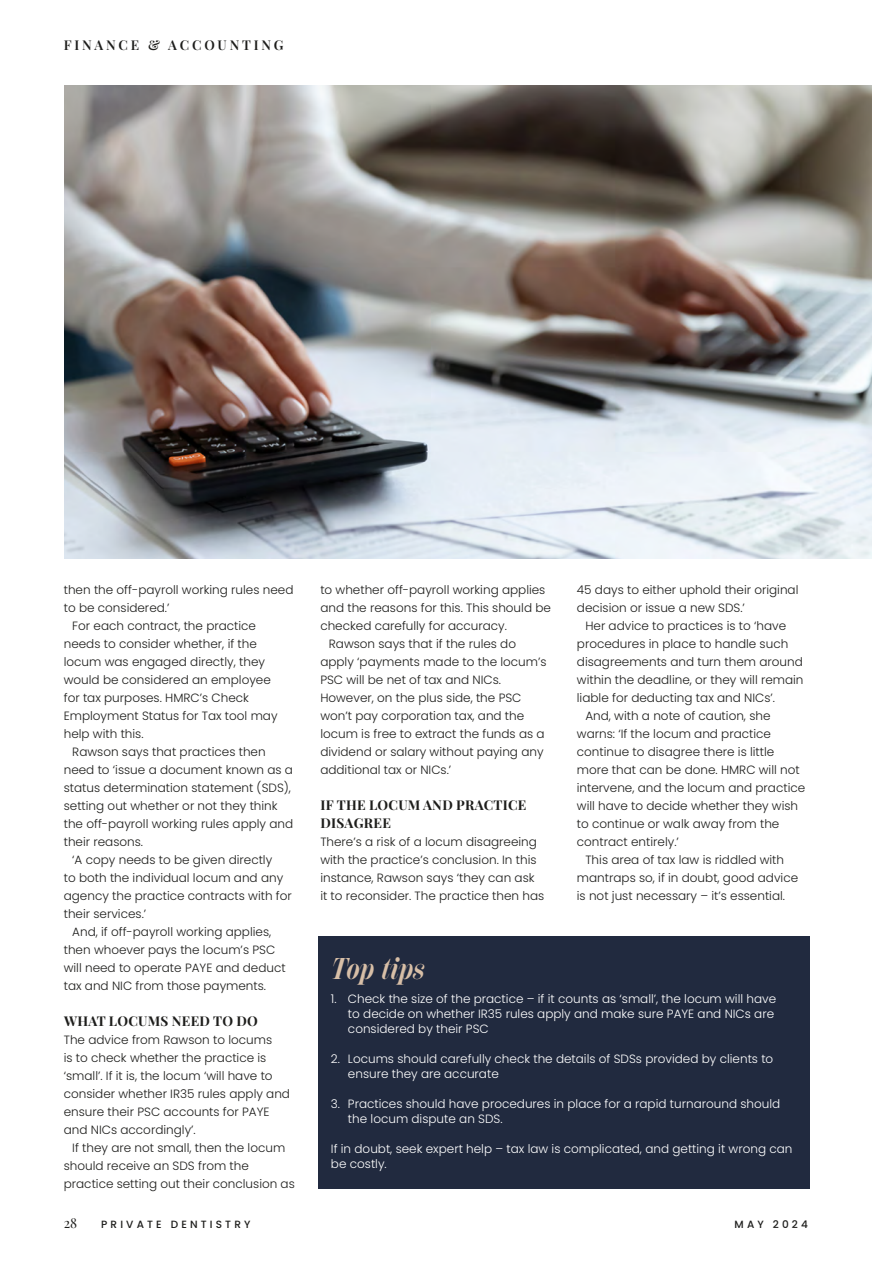
<style>
.page{position:relative;width:893px;height:1263px;background:#fff}
.page>*{position:absolute;margin:0;border:0;box-sizing:border-box;transform-origin:0 0}
.t1{font:italic 700 30px "Scotch Display Comp";color:#d8bfa7}
.t2{font:13.5px/18px "Playfair Display";letter-spacing:.02em;color:#1d1d1b}
.t3{font:13.5px "Playfair Display";letter-spacing:.21em;color:#1d1d1b}
.t4{font:300 12px/18px "Poppins";color:#1d1d1b}
.t5{font:300 12px/15px "Poppins";color:#fff}
.t6{font:500 10.5px "Poppins";letter-spacing:.3em;color:#1d1d1b}
</style>
<div class="page">
<img style="left:64px;top:85px;width:808px;height:473px">
<div style="left:318px;top:936px;width:492px;height:252px;background:#212a3f"></div>
<p class="t3" style="left:64px;top:34px;width:221px">FINANCE &amp; ACCOUNTING</p>
<p class="t4" style="left:64px;top:581px;width:231px">then the off-payroll working rules need</p>
<p class="t4" style="left:64px;top:599px;width:107px">to be considered.’</p>
<p class="t4" style="left:72px;top:617px;width:185px">For each contract, the practice</p>
<p class="t4" style="left:64px;top:635px;width:195px">needs to consider whether, if the</p>
<p class="t4" style="left:64px;top:653px;width:203px">locum was engaged directly, they</p>
<p class="t4" style="left:64px;top:671px;width:209px">would be considered an employee</p>
<p class="t4" style="left:64px;top:689px;width:187px">for tax purposes. HMRC’s Check</p>
<p class="t4" style="left:64px;top:707px;width:215px">Employment Status for Tax tool may</p>
<p class="t4" style="left:64px;top:725px;width:81px">help with this.</p>
<p class="t4" style="left:72px;top:743px;width:195px">Rawson says that practices then</p>
<p class="t4" style="left:64px;top:761px;width:231px">need to ‘issue a document known as a</p>
<p class="t4" style="left:64px;top:779px;width:229px">status determination statement (SDS),</p>
<p class="t4" style="left:64px;top:797px;width:215px">setting out whether or not they think</p>
<p class="t4" style="left:64px;top:815px;width:231px">the off-payroll working rules apply and</p>
<p class="t4" style="left:64px;top:833px;width:81px">their reasons.</p>
<p class="t4" style="left:72px;top:851px;width:201px">‘A copy needs to be given directly</p>
<p class="t4" style="left:64px;top:869px;width:221px">to both the individual locum and any</p>
<p class="t4" style="left:64px;top:887px;width:230px">agency the practice contracts with for</p>
<p class="t4" style="left:64px;top:905px;width:84px">their services.’</p>
<p class="t4" style="left:72px;top:923px;width:200px">And, if off-payroll working applies,</p>
<p class="t4" style="left:64px;top:941px;width:213px">then whoever pays the locum’s PSC</p>
<p class="t4" style="left:64px;top:959px;width:223px">will need to operate PAYE and deduct</p>
<p class="t4" style="left:64px;top:977px;width:204px">tax and NIC from those payments.</p>
<p class="t2" style="left:64px;top:1011px;width:195px">WHAT LOCUMS NEED TO DO</p>
<p class="t4" style="left:64px;top:1031px;width:228px">The advice from Rawson to locums<br>is to check whether the practice is ‘small’. If it is, the locum ‘will have to consider whether IR35 rules apply and ensure their PSC accounts for PAYE and NICs accordingly’.</p>
<p class="t4" style="left:64px;top:1139px;width:233px;text-indent:9px">If they are not small, then the locum should receive an SDS from the practice setting out their conclusion as</p>
<p class="t4" style="left:320px;top:581px;width:227px">to whether off-payroll working applies</p>
<p class="t4" style="left:320px;top:599px;width:232px">and the reasons for this. This should be</p>
<p class="t4" style="left:320px;top:617px;width:188px">checked carefully for accuracy.</p>
<p class="t4" style="left:329px;top:635px;width:189px">Rawson says that if the rules do</p>
<p class="t4" style="left:320px;top:653px;width:228px">apply ‘payments made to the locum’s</p>
<p class="t4" style="left:320px;top:671px;width:182px">PSC will be net of tax and NICs.</p>
<p class="t4" style="left:320px;top:689px;width:203px">However, on the plus side, the PSC</p>
<p class="t4" style="left:320px;top:707px;width:205px">won’t pay corporation tax, and the</p>
<p class="t4" style="left:320px;top:725px;width:226px">locum is free to extract the funds as a</p>
<p class="t4" style="left:320px;top:743px;width:225px">dividend or salary without paying any</p>
<p class="t4" style="left:320px;top:761px;width:132px">additional tax or NICs.’</p>
<p class="t2" style="left:321px;top:795px;width:207px">IF THE LOCUM AND PRACTICE<br>DISAGREE</p>
<p class="t4" style="left:320px;top:833px;width:225px">There’s a risk of a locum disagreeing with the practice’s conclusion. In this instance, Rawson says ‘they can ask it to reconsider. The practice then has</p>
<p class="t4" style="left:577px;top:581px;width:223px">45 days to either uphold their original decision or issue a new SDS.’</p>
<p class="t4" style="left:585px;top:617px;width:202px">Her advice to practices is to ‘have</p>
<p class="t4" style="left:577px;top:635px;width:213px">procedures in place to handle such</p>
<p class="t4" style="left:577px;top:653px;width:227px">disagreements and turn them around</p>
<p class="t4" style="left:577px;top:671px;width:228px">within the deadline, or they will remain</p>
<p class="t4" style="left:577px;top:689px;width:200px">liable for deducting tax and NICs’.</p>
<p class="t4" style="left:585px;top:707px;width:187px">And, with a note of caution, she</p>
<p class="t4" style="left:577px;top:725px;width:196px">warns: ‘If the locum and practice</p>
<p class="t4" style="left:577px;top:743px;width:199px">continue to disagree there is little</p>
<p class="t4" style="left:577px;top:761px;width:224px">more that can be done. HMRC will not</p>
<p class="t4" style="left:577px;top:779px;width:230px">intervene, and the locum and practice</p>
<p class="t4" style="left:577px;top:797px;width:223px">will have to decide whether they wish</p>
<p class="t4" style="left:577px;top:815px;width:204px">to continue or walk away from the</p>
<p class="t4" style="left:577px;top:833px;width:104px">contract entirely.’</p>
<p class="t4" style="left:585px;top:851px;width:200px">This area of tax law is riddled with</p>
<p class="t4" style="left:577px;top:869px;width:223px">mantraps so, if in doubt, good advice</p>
<p class="t4" style="left:577px;top:887px;width:210px">is not just necessary – it’s essential.</p>
<h1 class="t1" style="left:331px;top:951px;width:95px">Top tips</h1>
<p class="t5" style="left:348px;top:991px;width:430px;text-indent:-17px">1. Check the size of the practice – if it counts as ‘small’, the locum will have to decide on whether IR35 rules apply and make sure PAYE and NICs are considered by their PSC</p>
<p class="t5" style="left:348px;top:1051px;width:427px;text-indent:-17px">2. Locums should carefully check the details of SDSs provided by clients to ensure they are accurate</p>
<p class="t5" style="left:348px;top:1096px;width:434px;text-indent:-17px">3. Practices should have procedures in place for a rapid turnaround should the locum dispute an SDS.</p>
<p class="t5" style="left:331px;top:1141px;width:463px">If in doubt, seek expert help – tax law is complicated, and getting it wrong can be costly.</p>
<p class="t2" style="left:64px;top:1213px;width:15px">28</p>
<p class="t6" style="left:101px;top:1219px;width:151px">PRIVATE DENTISTRY</p>
<p class="t6" style="left:735px;top:1219px;width:75px">MAY 2024</p>
</div>
